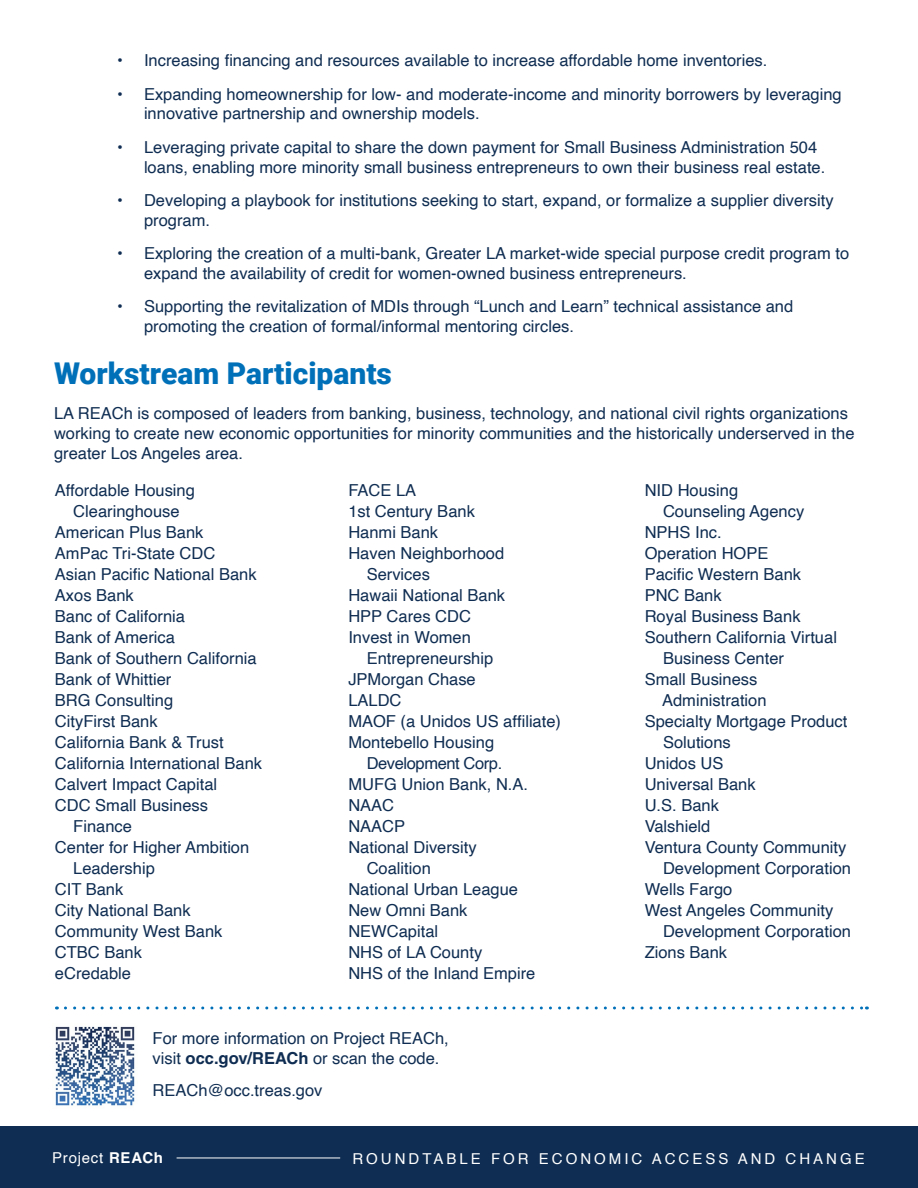
<style>
.page{position:relative;width:918px;height:1188px;background:#fff}
.page>*{position:absolute;margin:0;border:0;box-sizing:border-box;transform-origin:0 0}
.t1{font:900 30px "Roboto";color:#0070b9}
.Text{font:16.5px/19.8px "Helvetica";color:#0f2d52}
.Text-2{font:16.5px "Helvetica";letter-spacing:-.025em;color:#0f2d52}
.t2{font:15px "Helvetica";letter-spacing:.2em;color:#fff}
.t3{font:15px "Helvetica";letter-spacing:.05em;color:#fff}
.s1{font-family:"Helvetica LT Std";font-weight:700}
</style>
<div class="page">
<div style="left:0;top:1126px;width:918px;height:62px;background:#0f2d52"></div>
<hr style="left:177px;top:1158px;width:163px;height:1px;background:#fff">
<svg style="left:65px;top:1006px;width:802px;height:4px"></svg>
<img style="left:55px;top:1026px;width:80px;height:80px">
<p class="Text" style="left:117px;top:51px;width:652px">• Increasing financing and resources available to increase affordable home inventories.</p>
<p class="Text" style="left:144px;top:84px;width:699px;text-indent:-27px">• Expanding homeownership for low- and moderate-income and minority borrowers by leveraging innovative partnership and ownership models.</p>
<p class="Text" style="left:144px;top:138px;width:683px;text-indent:-27px">• Leveraging private capital to share the down payment for Small Business Administration 504 loans, enabling more minority small business entrepreneurs to own their business real estate.</p>
<p class="Text" style="left:144px;top:191px;width:691px;text-indent:-27px">• Developing a playbook for institutions seeking to start, expand, or formalize a supplier diversity program.</p>
<p class="Text" style="left:144px;top:244px;width:707px;text-indent:-27px">• Exploring the creation of a multi-bank, Greater LA market-wide special purpose credit program to expand the availability of credit for women-owned business entrepreneurs.</p>
<p class="Text" style="left:144px;top:297px;width:651px;text-indent:-27px">• Supporting the revitalization of MDIs through “Lunch and Learn” technical assistance and promoting the creation of formal/informal mentoring circles.</p>
<h1 class="t1" style="left:54px;top:353px;width:340px">Workstream Participants</h1>
<p class="Text" style="left:54px;top:404px;width:802px">LA REACh is composed of leaders from banking, business, technology, and national civil rights organizations working to create new economic opportunities for minority communities and the historically underserved in the greater Los Angeles area.</p>
<p class="Text" style="left:55px;top:481px;width:142px">Affordable Housing</p>
<p class="Text" style="left:73px;top:502px;width:108px">Clearinghouse</p>
<p class="Text" style="left:55px;top:523px;width:150px">American Plus Bank</p>
<p class="Text" style="left:55px;top:544px;width:162px">AmPac Tri-State CDC</p>
<p class="Text" style="left:55px;top:565px;width:203px">Asian Pacific National Bank</p>
<p class="Text" style="left:55px;top:586px;width:80px">Axos Bank</p>
<p class="Text" style="left:55px;top:607px;width:132px">Banc of California</p>
<p class="Text" style="left:55px;top:628px;width:122px">Bank of America</p>
<p class="Text" style="left:55px;top:649px;width:203px">Bank of Southern California</p>
<p class="Text" style="left:55px;top:670px;width:118px">Bank of Whittier</p>
<p class="Text" style="left:55px;top:691px;width:120px">BRG Consulting</p>
<p class="Text" style="left:55px;top:712px;width:104px">CityFirst Bank</p>
<p class="Text" style="left:55px;top:733px;width:170px">California Bank &amp; Trust</p>
<p class="Text" style="left:55px;top:754px;width:209px">California International Bank</p>
<p class="Text" style="left:55px;top:775px;width:164px">Calvert Impact Capital</p>
<p class="Text" style="left:55px;top:796px;width:155px">CDC Small Business</p>
<p class="Text" style="left:73px;top:817px;width:60px">Finance</p>
<p class="Text" style="left:55px;top:838px;width:196px">Center for Higher Ambition</p>
<p class="Text" style="left:73px;top:859px;width:83px">Leadership</p>
<p class="Text" style="left:55px;top:880px;width:70px">CIT Bank</p>
<p class="Text" style="left:55px;top:901px;width:137px">City National Bank</p>
<p class="Text" style="left:55px;top:922px;width:169px">Community West Bank</p>
<p class="Text" style="left:55px;top:943px;width:89px">CTBC Bank</p>
<p class="Text" style="left:55px;top:964px;width:78px">eCredable</p>
<p class="Text" style="left:348px;top:481px;width:69px">FACE LA</p>
<p class="Text" style="left:348px;top:502px;width:128px">1st Century Bank</p>
<p class="Text" style="left:348px;top:523px;width:91px">Hanmi Bank</p>
<p class="Text" style="left:348px;top:544px;width:157px">Haven Neighborhood</p>
<p class="Text" style="left:367px;top:565px;width:65px">Services</p>
<p class="Text" style="left:348px;top:586px;width:158px">Hawaii National Bank</p>
<p class="Text" style="left:348px;top:607px;width:124px">HPP Cares CDC</p>
<p class="Text" style="left:348px;top:628px;width:124px">Invest in Women</p>
<p class="Text" style="left:367px;top:649px;width:128px">Entrepreneurship</p>
<p class="Text" style="left:348px;top:670px;width:129px">JPMorgan Chase</p>
<p class="Text" style="left:348px;top:691px;width:55px">LALDC</p>
<p class="Text" style="left:348px;top:712px;width:214px">MAOF (a Unidos US affiliate)</p>
<p class="Text" style="left:348px;top:733px;width:147px">Montebello Housing</p>
<p class="Text-2" style="left:367px;top:751px;width:137px">Development Corp.</p>
<p class="Text" style="left:348px;top:775px;width:181px">MUFG Union Bank, N.A.</p>
<p class="Text" style="left:348px;top:796px;width:47px">NAAC</p>
<p class="Text" style="left:348px;top:817px;width:58px">NAACP</p>
<p class="Text" style="left:367px;top:837px;width:112px;line-height:21px;text-indent:-18px">National Diversity<br>Coalition</p>
<p class="Text" style="left:348px;top:880px;width:171px">National Urban League</p>
<p class="Text" style="left:348px;top:901px;width:121px">New Omni Bank</p>
<p class="Text" style="left:348px;top:922px;width:91px">NEWCapital</p>
<p class="Text" style="left:348px;top:943px;width:135px">NHS of LA County</p>
<p class="Text" style="left:348px;top:964px;width:189px">NHS of the Inland Empire</p>
<p class="Text" style="left:645px;top:481px;width:95px">NID Housing</p>
<p class="Text" style="left:663px;top:502px;width:143px">Counseling Agency</p>
<p class="Text" style="left:645px;top:523px;width:79px">NPHS Inc.</p>
<p class="Text" style="left:645px;top:544px;width:125px">Operation HOPE</p>
<p class="Text" style="left:645px;top:565px;width:158px">Pacific Western Bank</p>
<p class="Text" style="left:645px;top:586px;width:79px">PNC Bank</p>
<p class="Text" style="left:645px;top:607px;width:157px">Royal Business Bank</p>
<p class="Text" style="left:645px;top:628px;width:194px">Southern California Virtual</p>
<p class="Text" style="left:663px;top:649px;width:123px">Business Center</p>
<p class="Text" style="left:645px;top:670px;width:114px">Small Business</p>
<p class="Text" style="left:662px;top:691px;width:106px">Administration</p>
<p class="Text" style="left:645px;top:712px;width:204px">Specialty Mortgage Product</p>
<p class="Text" style="left:663px;top:733px;width:69px">Solutions</p>
<p class="Text" style="left:645px;top:754px;width:80px">Unidos US</p>
<p class="Text" style="left:645px;top:775px;width:112px">Universal Bank</p>
<p class="Text" style="left:645px;top:796px;width:76px">U.S. Bank</p>
<p class="Text" style="left:645px;top:817px;width:67px">Valshield</p>
<p class="Text" style="left:645px;top:838px;width:203px">Ventura County Community</p>
<p class="Text" style="left:663px;top:859px;width:189px">Development Corporation</p>
<p class="Text" style="left:645px;top:880px;width:89px">Wells Fargo</p>
<p class="Text" style="left:645px;top:901px;width:190px">West Angeles Community</p>
<p class="Text" style="left:663px;top:922px;width:189px">Development Corporation</p>
<p class="Text" style="left:645px;top:943px;width:84px">Zions Bank</p>
<p class="Text" style="left:153px;top:1029px;width:298px">For more information on Project REACh, visit <span class="s1">occ.gov/REACh</span> or scan the code.</p>
<p class="Text" style="left:153px;top:1081px;width:171px">REACh@occ.treas.gov</p>
<p class="t3" style="left:52px;top:1146px;width:112px">Project <span class="s1">REACh</span></p>
<p class="t2" style="left:352px;top:1147px;width:514px">ROUNDTABLE FOR ECONOMIC ACCESS AND CHANGE</p>
</div>
